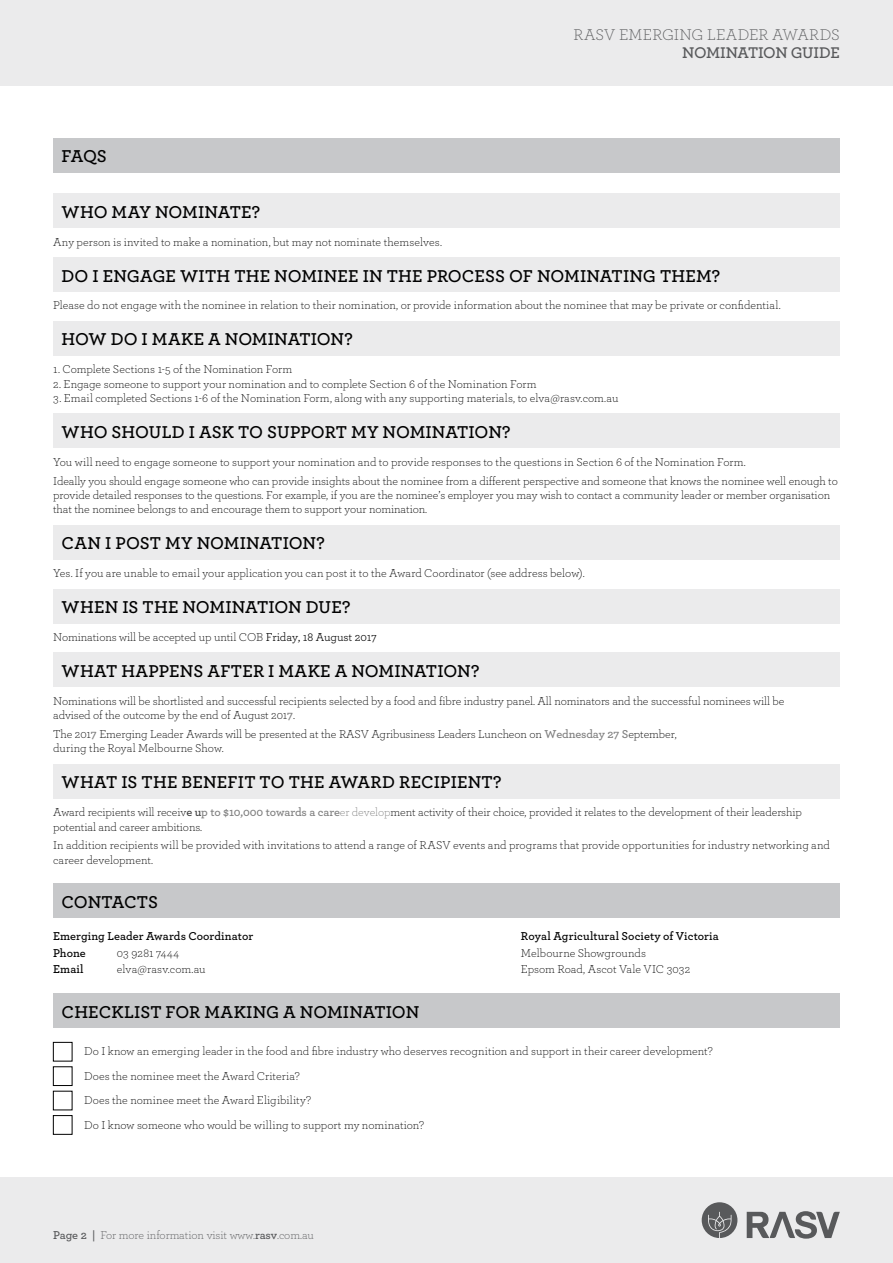
<style>
.page{position:relative;width:893px;height:1263px;background:#fff}
.page>*{position:absolute;margin:0;border:0;box-sizing:border-box;transform-origin:0 0}
.t1{font:600 18px "Archer";letter-spacing:.005em;color:#000}
.t2{font:300 16.2px "Archer";letter-spacing:.005em;color:#58595b}
.t3{font:600 16.2px "Archer";letter-spacing:-.025em;color:#58595b}
.t4{font:300 12px/14.4px "Archer";letter-spacing:-.01em;color:#000}
.t5{font:600 12px "Archer";letter-spacing:.005em;color:#000}
.t6{font:300 12px "Archer";letter-spacing:-.005em;color:#58595b}
.t7{font:300 12px "Archer";letter-spacing:.02em;color:#000}
.s1{font-weight:400}
.s2{font-weight:600;color:#808080}
.s3{font-weight:600;color:#404040}
.s4{color:#808080}
.s5{font-weight:600}
</style>
<div class="page">
<div style="left:0;top:1178px;width:893px;height:85px;background:#ebebec"></div>
<svg style="left:747px;top:1211px;width:93px;height:28px"></svg>
<svg style="left:702px;top:1202px;width:35px;height:36px"></svg>
<div style="left:0;top:0;width:893px;height:85px;background:#ebebec"></div>
<div style="left:53px;top:138px;width:787px;height:34px;background:#c7c8ca"></div>
<div style="left:53px;top:193px;width:787px;height:34px;background:#ebebec"></div>
<div style="left:53px;top:257px;width:787px;height:34px;background:#ebebec"></div>
<div style="left:53px;top:321px;width:787px;height:34px;background:#ebebec"></div>
<div style="left:53px;top:414px;width:787px;height:34px;background:#ebebec"></div>
<div style="left:53px;top:653px;width:787px;height:34px;background:#ebebec"></div>
<div style="left:53px;top:764px;width:787px;height:34px;background:#ebebec"></div>
<div style="left:53px;top:589px;width:787px;height:34px;background:#ebebec"></div>
<div style="left:53px;top:525px;width:787px;height:34px;background:#ebebec"></div>
<div style="left:53px;top:884px;width:787px;height:34px;background:#c7c8ca"></div>
<div style="left:53px;top:994px;width:787px;height:34px;background:#c7c8ca"></div>
<div style="left:53px;top:1042px;width:19px;height:19px;border:1px solid #000"></div>
<div style="left:53px;top:1066px;width:19px;height:20px;border:1px solid #000"></div>
<div style="left:53px;top:1091px;width:19px;height:19px;border:1px solid #000"></div>
<div style="left:53px;top:1115px;width:19px;height:19px;border:1px solid #000"></div>
<h1 class="t1" style="left:62px;top:143px;width:47px">FAQS</h1>
<h1 class="t1" style="left:62px;top:198px;width:200px">WHO MAY NOMINATE?</h1>
<p class="t4" style="left:53px;top:234px;width:390px">Any person is invited to make a nomination, but may not nominate themselves.</p>
<h2 class="t2" style="left:573px;top:24px;width:268px">RASV EMERGING LEADER AWARDS</h2>
<h2 class="t3" style="left:682px;top:40px;width:159px">NOMINATION GUIDE</h2>
<h1 class="t1" style="left:62px;top:262px;width:660px">DO I ENGAGE WITH THE NOMINEE IN THE PROCESS OF NOMINATING THEM?</h1>
<p class="t4" style="left:53px;top:298px;width:729px">Please do not engage with the nominee in relation to their nomination, or provide information about the nominee that may be private or confidential.</p>
<h1 class="t1" style="left:62px;top:326px;width:293px">HOW DO I MAKE A NOMINATION?</h1>
<p class="t4" style="left:53px;top:362px;width:241px">1. Complete Sections 1-5 of the Nomination Form</p>
<p class="t4" style="left:53px;top:376px;width:485px">2. Engage someone to support your nomination and to complete Section 6 of the Nomination Form</p>
<p class="t4" style="left:53px;top:390px;width:567px">3. Email completed Sections 1-6 of the Nomination Form, along with any supporting materials, to elva@rasv.com.au</p>
<h1 class="t1" style="left:62px;top:419px;width:450px">WHO SHOULD I ASK TO SUPPORT MY NOMINATION?</h1>
<p class="t4" style="left:53px;top:452px;width:786px;line-height:18.6px">You will need to engage someone to support your nomination and to provide responses to the questions in Section 6 of the Nomination Form.<br>Ideally you should engage someone who can provide insights about the nominee from a different perspective and someone that knows the nominee well enough to</p>
<p class="t4" style="left:53px;top:487px;width:779px">provide detailed responses to the questions. For example, if you are the nominee’s employer you may wish to contact a community leader or member organisation that the nominee belongs to and encourage them to support your nomination.</p>
<h1 class="t1" style="left:62px;top:530px;width:265px">CAN I POST MY NOMINATION?</h1>
<p class="t4" style="left:53px;top:566px;width:533px">Yes. If you are unable to email your application you can post it to the Award Coordinator (see address below).</p>
<h1 class="t1" style="left:62px;top:594px;width:290px">WHEN IS THE NOMINATION DUE?</h1>
<p class="t4" style="left:53px;top:629px;width:325px">Nominations will be accepted up until COB <span class="s1">Friday, 18 August 2017</span></p>
<h1 class="t1" style="left:62px;top:658px;width:419px">WHAT HAPPENS AFTER I MAKE A NOMINATION?</h1>
<p class="t4" style="left:53px;top:693px;width:733px">Nominations will be shortlisted and successful recipients selected by a food and fibre industry panel. All nominators and the successful nominees will be advised of the outcome by the end of August 201<span class="s2">7</span>.</p>
<p class="t4" style="left:53px;top:726px;width:625px">The 201<span class="s2">7</span> Emerging Leader Awards will be presented at the RASV Agribusiness Leaders Luncheon on <span class="s2">Wednesday 27 S</span>eptember, during the Royal Melbourne Show.</p>
<h1 class="t1" style="left:62px;top:769px;width:441px">WHAT IS THE BENEFIT TO THE AWARD RECIPIENT?</h1>
<p class="t4" style="left:53px;top:805px;width:750px">Award recipients will receiv<span class="s3">e u</span><span class="s2">p to $10,000 towards a care</span><span class="s4">er develop</span>ment activity of their choice, provided it relates to the development of their leadership potential and career ambitions.</p>
<p class="t4" style="left:53px;top:838px;width:778px">In addition recipients will be provided with invitations to attend a range of RASV events and programs that provide opportunities for industry networking and career development.</p>
<h1 class="t1" style="left:62px;top:889px;width:98px">CONTACTS</h1>
<p class="t5" style="left:53px;top:927px;width:202px">Emerging Leader Awards Coordinator</p>
<p class="t5" style="left:521px;top:927px;width:199px">Royal Agricultural Society of Victoria</p>
<p class="t5" style="left:53px;top:944px;width:34px">Phone</p>
<p class="t7" style="left:117px;top:945px;width:64px">03 9281 7444</p>
<p class="t4" style="left:521px;top:945px;width:127px">Melbourne Showgrounds</p>
<p class="t5" style="left:53px;top:960px;width:32px">Email</p>
<p class="t4" style="left:117px;top:962px;width:90px">elva@rasv.com.au</p>
<p class="t4" style="left:521px;top:962px;width:171px">Epsom Road, Ascot Vale VIC 3032</p>
<h1 class="t1" style="left:62px;top:998px;width:359px">CHECKLIST FOR MAKING A NOMINATION</h1>
<p class="t4" style="left:84px;top:1038px;width:630px;line-height:24.5px">Do I know an emerging leader in the food and fibre industry who deserves recognition and support in their career development?<br>Does the nominee meet the Award Criteria?<br>Does the nominee meet the Award Eligibility?<br>Do I know someone who would be willing to support my nomination?</p>
<p class="t6" style="left:53px;top:1227px;width:262px"><span class="s5">Page 2 |</span> For more information visit www.<span class="s5">rasv</span>.com.au</p>
</div>
